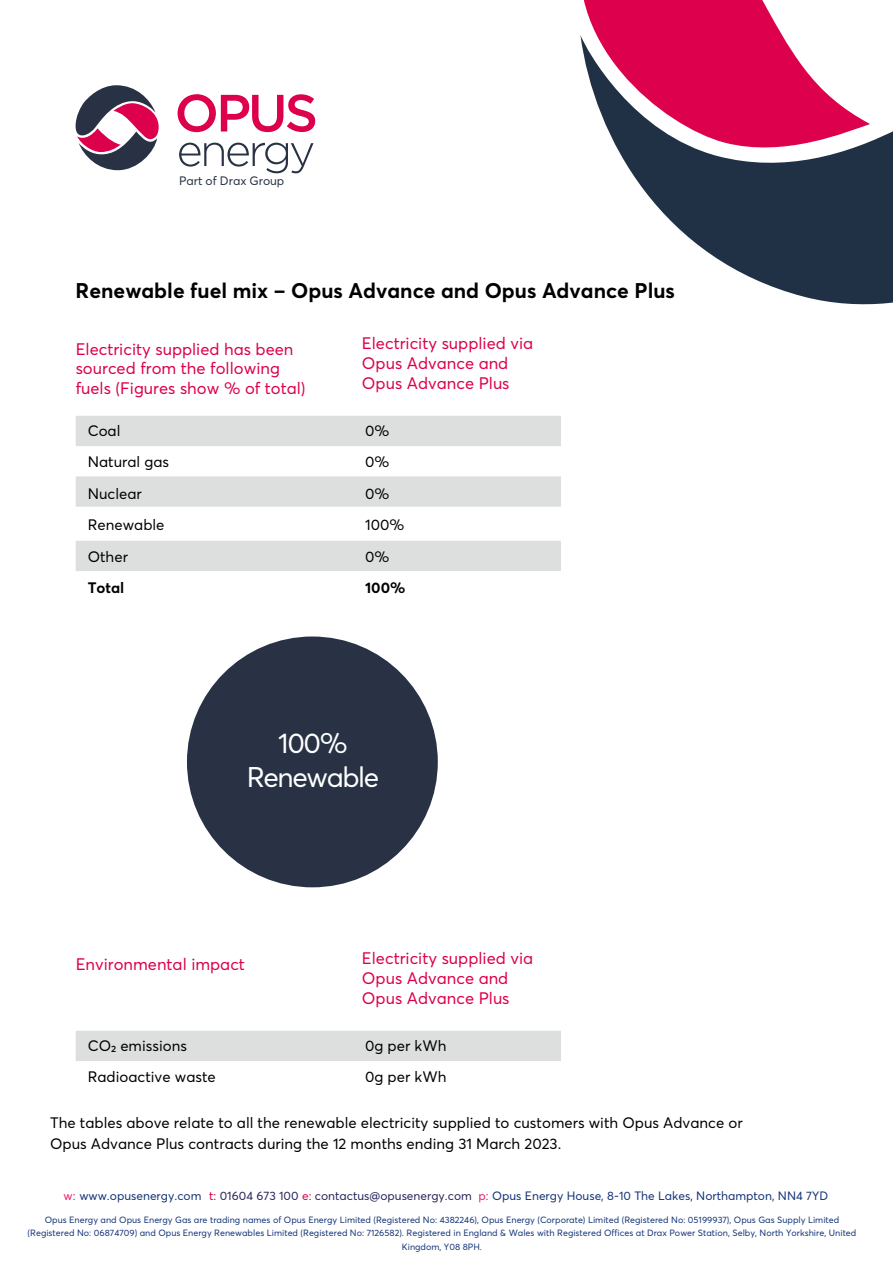
<style>
.page{position:relative;width:893px;height:1263px;background:#fff}
.page>*{position:absolute;margin:0;border:0;box-sizing:border-box;transform-origin:0 0}
.t1{font:28.05px/33.5px "Averta";letter-spacing:-.05em;color:#fff;text-align:center}
.t2{font:700 21px "Averta";color:#000}
.t3{font:16.5px/19.8px "Averta";color:#dc004d}
.t4{font:15px/21px "Averta";color:#000}
.t5{font:700 15px "Averta";color:#000}
.t6{font:12.15px "Averta";color:#283244}
.t7{font:12px "Averta";color:#133478}
.t8{font:9px/13.5px "Averta";color:#133478;text-align:center}
.s1{color:#e71e6c}
.s2{color:#dc004d}
.s3{color:#28265b}
</style>
<div class="page">
<svg style="left:580px;top:0;width:313px;height:305px"></svg>
<svg style="left:76px;top:416px;width:485px;height:91px"></svg>
<div style="left:76px;top:541px;width:485px;height:30px;background:#dddfdf"></div>
<svg style="left:179px;top:143px;width:134px;height:30px"></svg>
<svg style="left:178px;top:94px;width:137px;height:38px"></svg>
<svg style="left:76px;top:85px;width:83px;height:85px"></svg>
<div style="left:76px;top:1031px;width:485px;height:30px;background:#dddfdf"></div>
<div style="left:187px;top:636px;width:251px;height:251px;background:#283244;border-radius:50%"></div>
<h3 class="t6" style="left:179px;top:173px;width:107px">Part of Drax Group</h3>
<h2 class="t2" style="left:76px;top:277px;width:601px">Renewable fuel mix – Opus Advance and Opus Advance Plus</h2>
<h3 class="t3" style="left:76px;top:339px;width:231px">Electricity supplied has been sourced from the following fuels (Figures show % of total)</h3>
<h3 class="t3" style="left:362px;top:334px;width:173px">Electricity supplied via<br>Opus Advance and<br>Opus Advance Plus</h3>
<h3 class="t4" style="left:88px;top:420px;width:34px">Coal</h3>
<h3 class="t4" style="left:365px;top:420px;width:26px">0%</h3>
<h3 class="t4" style="left:88px;top:451px;width:83px">Natural gas</h3>
<h3 class="t4" style="left:365px;top:451px;width:26px">0%</h3>
<h3 class="t4" style="left:88px;top:483px;width:56px">Nuclear</h3>
<h3 class="t4" style="left:365px;top:483px;width:26px">0%</h3>
<h3 class="t4" style="left:88px;top:514px;width:78px">Renewable</h3>
<h3 class="t4" style="left:365px;top:514px;width:41px">100%</h3>
<h3 class="t4" style="left:88px;top:546px;width:42px">Other</h3>
<h3 class="t4" style="left:365px;top:546px;width:26px">0%</h3>
<h3 class="t5" style="left:88px;top:578px;width:38px">Total</h3>
<h3 class="t5" style="left:365px;top:578px;width:42px">100%</h3>
<h1 class="t1" style="left:247px;top:726px;width:134px">100%<br>Renewable</h1>
<h3 class="t3" style="left:76px;top:954px;width:171px">Environmental impact</h3>
<h3 class="t3" style="left:362px;top:948px;width:173px">Electricity supplied via<br>Opus Advance and<br>Opus Advance Plus</h3>
<h3 class="t4" style="left:88px;top:1034px;width:101px">CO₂ emissions</h3>
<h3 class="t4" style="left:365px;top:1034px;width:83px">0g per kWh</h3>
<h3 class="t4" style="left:88px;top:1066px;width:130px">Radioactive waste</h3>
<h3 class="t4" style="left:365px;top:1066px;width:83px">0g per kWh</h3>
<h3 class="t4" style="left:50px;top:1112px;width:694px">The tables above relate to all the renewable electricity supplied to customers with Opus Advance or<br>Opus Advance Plus contracts during the 12 months ending 31 March 2023.</h3>
<h3 class="t7" style="left:64px;top:1188px;width:766px"><span class="s1">w:</span> www.opusenergy.com <span class="s2">t:</span> <span class="s3">01604 673 100</span> <span class="s2">e:</span> <span class="s3">contactus@opusenergy.com</span> <span class="s1">p:</span> Opus Energy House, 8-10 The Lakes, Northampton, NN4 7YD</h3>
<p class="t8" style="left:28px;top:1212px;width:830px">Opus Energy and Opus Energy Gas are trading names of Opus Energy Limited (Registered No: 4382246), Opus Energy (Corporate) Limited (Registered No: 05199937), Opus Gas Supply Limited (Registered No: 06874709) and Opus Energy Renewables Limited (Registered No: 7126582). Registered in England &amp; Wales with Registered Offices at Drax Power Station, Selby, North Yorkshire, United<br>Kingdom, Y08 8PH.</p>
</div>
